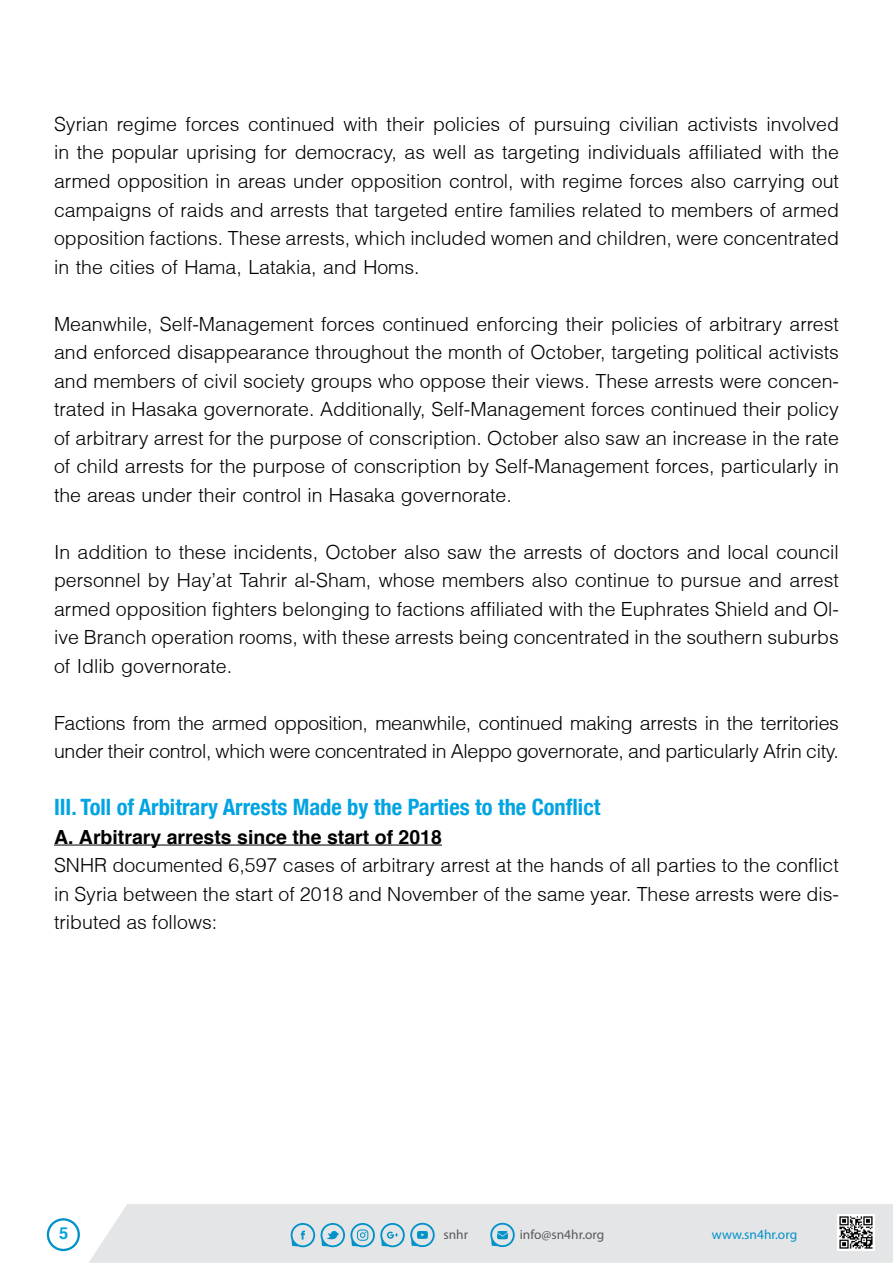
<style>
.page{position:relative;width:893px;height:1263px;background:#fff}
.page>*{position:absolute;margin:0;border:0;box-sizing:border-box;transform-origin:0 0}
.t1{font:700 condensed 22.5px "Helvetica Neue";color:#00a4e2}
.t2{font:300 19.5px/28.5px "Helvetica";color:#000}
.t3{font:700 19.5px "Helvetica";color:#000}
.t4{font:700 16.5px "Helvetica";color:#00a4e2}
.t5{font:13.35px "Myriad Pro";color:#58595b}
.t6{font:13.35px "Myriad Pro";color:#0092c8}
</style>
<div class="page">
<div style="left:89px;top:1204px;width:804px;height:59px;background:#e4e5e6"></div>
<svg style="left:291px;top:1223px;width:24px;height:24px"></svg>
<svg style="left:321px;top:1223px;width:114px;height:24px;background:#a1ccdd"></svg>
<svg style="left:490px;top:1223px;width:25px;height:24px"></svg>
<img style="left:837px;top:1214px;width:37px;height:37px">
<svg style="left:47px;top:1218px;width:33px;height:33px"></svg>
<hr style="left:54px;top:844px;width:388px;height:1px;background:#000">
<p class="t2" style="left:54px;top:110px;width:786px;text-align:justify">Syrian regime forces continued with their policies of pursuing civilian activists involved in the popular uprising for democracy, as well as targeting individuals affiliated with the armed opposition in areas under opposition control, with regime forces also carrying out campaigns of raids and arrests that targeted entire families related to members of armed opposition factions. These arrests, which included women and children, were concentrated in the cities of Hama, Latakia, and Homs.</p>
<p class="t2" style="left:54px;top:309px;width:786px">Meanwhile, Self-Management forces continued enforcing their policies of arbitrary arrest and enforced disappearance throughout the month of October, targeting political activists</p>
<p class="t2" style="left:54px;top:395px;width:786px">trated in Hasaka governorate. Additionally, Self-Management forces continued their policy</p>
<p class="t2" style="left:54px;top:366px;width:786px">and members of civil society groups who oppose their views. These arrests were concen-</p>
<p class="t2" style="left:54px;top:423px;width:786px;text-align:justify">of arbitrary arrest for the purpose of conscription. October also saw an increase in the rate of child arrests for the purpose of conscription by Self-Management forces, particularly in the areas under their control in Hasaka governorate.</p>
<p class="t2" style="left:54px;top:537px;width:786px">In addition to these incidents, October also saw the arrests of doctors and local council personnel by Hay’at Tahrir al-Sham, whose members also continue to pursue and arrest</p>
<p class="t2" style="left:54px;top:623px;width:786px">ive Branch operation rooms, with these arrests being concentrated in the southern suburbs</p>
<p class="t2" style="left:54px;top:594px;width:786px">armed opposition fighters belonging to factions affiliated with the Euphrates Shield and Ol-</p>
<p class="t2" style="left:54px;top:651px;width:180px">of Idlib governorate.</p>
<p class="t2" style="left:54px;top:708px;width:786px">Factions from the armed opposition, meanwhile, continued making arrests in the territories under their control, which were concentrated in Aleppo governorate, and particularly Afrin city.</p>
<p class="t1" style="left:54px;top:793px;width:548px">III. Toll of Arbitrary Arrests Made by the Parties to the Conflict</p>
<p class="t3" style="left:54px;top:824px;width:389px">A. Arbitrary arrests since the start of 2018</p>
<p class="t2" style="left:54px;top:851px;width:786px">SNHR documented 6,597 cases of arbitrary arrest at the hands of all parties to the conflict</p>
<p class="t2" style="left:54px;top:908px;width:165px">tributed as follows:</p>
<p class="t2" style="left:54px;top:879px;width:786px">in Syria between the start of 2018 and November of the same year. These arrests were dis-</p>
<p class="t4" style="left:59px;top:1223px;width:11px">5</p>
<p class="t5" style="left:443px;top:1226px;width:26px">snhr</p>
<p class="t5" style="left:520px;top:1226px;width:86px">info@sn4hr.org</p>
<p class="t6" style="left:712px;top:1226px;width:87px">www.sn4hr.org</p>
</div>
